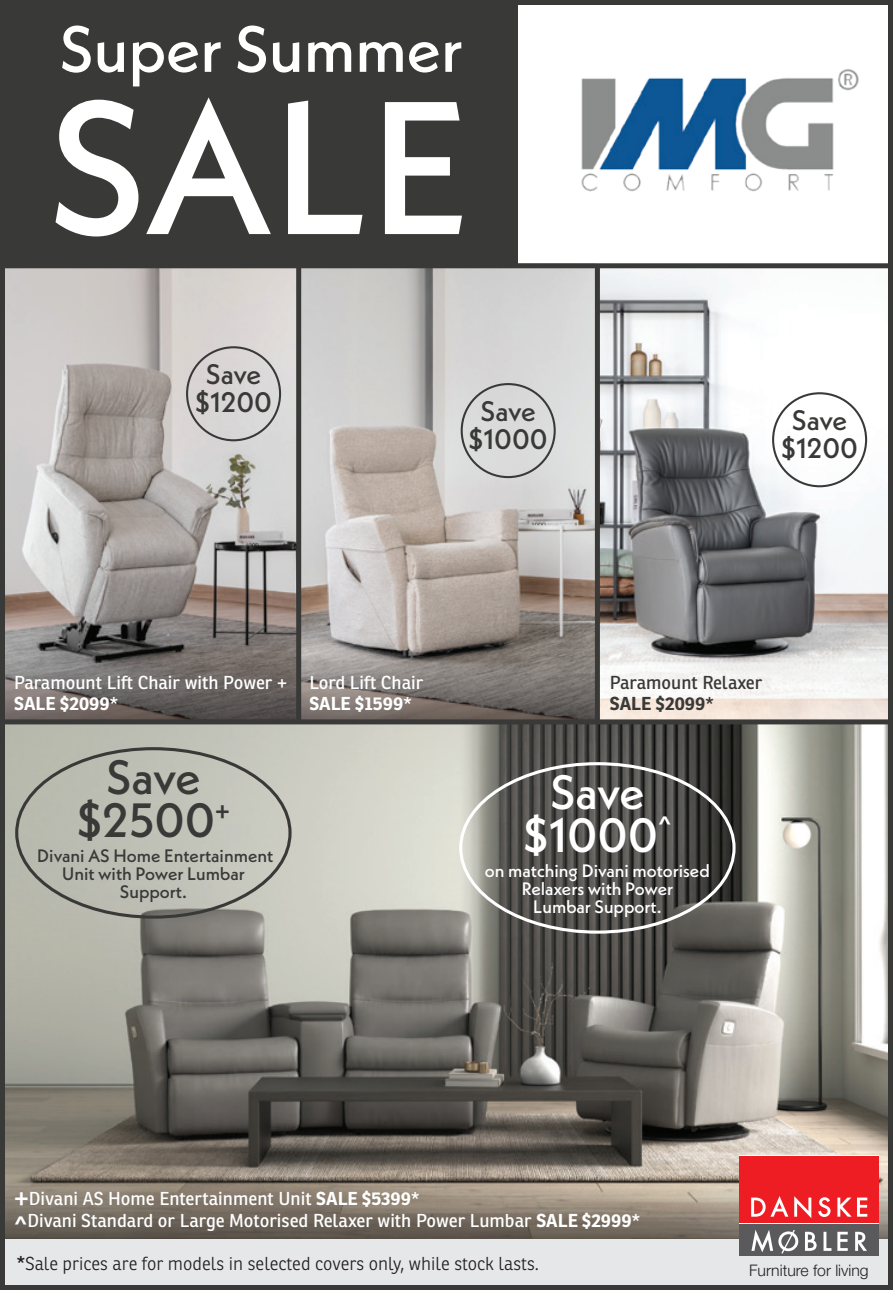
<style>
.page{position:relative;width:893px;height:1290px;background:#fff}
.page>*{position:absolute;margin:0;border:0;box-sizing:border-box;transform-origin:0 0}
.t1{font:500 188.5px "Neue Kabel";color:#fff}
.t2{font:500 65px "Neue Kabel";color:#fff}
.t3{font:500 48px "Neue Kabel";color:#fff}
.t4{font:500 48px "Neue Kabel";letter-spacing:-.01em;color:#393938}
.t5{font:500 28.25px "Neue Kabel";color:#393938}
.t6{font:18.25px "Ronnia";color:#fff}
.t7{font:300 18.25px "Ronnia";color:#231f20}
.t8{font:700 18.25px "Ronnia";color:#fff}
.t9{font:18.25px "Ronnia";color:#393938}
.t10{font:700 18.25px "Ronnia";color:#393938}
.t11{font:500 18px/18px "Neue Kabel";color:#fff;text-align:center}
.t12{font:500 18px/18px "Neue Kabel";color:#393938;text-align:center}
.t13{font:300 15.75px "Helvetica Neue LT Pro";color:#231f20}
.s1{font-family:"Helvetica Neue LT Pro";font-weight:500;font-size:22.5px}
.s2{font-family:"Neue Kabel";font-weight:500;font-size:28px}
.s3{font-weight:700}
</style>
<div class="page">
<img style="left:6px;top:724px;width:881px;height:447px">
<svg style="left:6px;top:1171px;width:881px;height:68px;background:#867b6e"></svg>
<img style="left:600px;top:268px;width:287px;height:386px">
<svg style="left:600px;top:654px;width:287px;height:65px"></svg>
<img style="left:301px;top:268px;width:294px;height:386px">
<svg style="left:301px;top:654px;width:294px;height:65px;background:#7e7773"></svg>
<img style="left:6px;top:268px;width:290px;height:386px">
<svg style="left:6px;top:654px;width:290px;height:65px;background:#6e6866"></svg>
<div style="left:4px;top:1239px;width:889px;height:51px;background:#e6e7e9"></div>
<div style="left:0;top:0;width:517px;height:266px;background:#393938"></div>
<img style="left:581px;top:69px;width:278px;height:123px">
<div style="left:186px;top:346px;width:95px;height:95px;border:2px solid #393938;border-radius:50%"></div>
<div style="left:461px;top:383px;width:95px;height:95px;border:2px solid #393938;border-radius:50%"></div>
<div style="left:772px;top:392px;width:95px;height:95px;border:2px solid #393938;border-radius:50%"></div>
<div style="left:739px;top:1155px;width:140px;height:67px;background:#ee1d23"></div>
<div style="left:739px;top:1224px;width:140px;height:32px;background:#5a5a5d"></div>
<svg style="left:751px;top:1196px;width:37px;height:20px"></svg>
<svg style="left:794px;top:1196px;width:17px;height:22px"></svg>
<svg style="left:818px;top:1197px;width:12px;height:20px"></svg>
<svg style="left:837px;top:1197px;width:30px;height:19px"></svg>
<svg style="left:751px;top:1230px;width:47px;height:23px"></svg>
<svg style="left:805px;top:1232px;width:12px;height:19px"></svg>
<svg style="left:823px;top:1232px;width:8px;height:19px"></svg>
<svg style="left:837px;top:1232px;width:11px;height:19px"></svg>
<svg style="left:855px;top:1232px;width:12px;height:19px"></svg>
<div style="left:0;top:0;width:893px;height:1290px;border:5px solid #393938"></div>
<div style="left:0;top:263px;width:893px;height:5px;background:#393938"></div>
<div style="left:0;top:719px;width:893px;height:5px;background:#393938"></div>
<div style="left:296px;top:265px;width:5px;height:458px;background:#393938"></div>
<div style="left:595px;top:265px;width:5px;height:458px;background:#393938"></div>
<p class="t2" style="left:59px;top:8px;width:405px">Super Summer</p>
<p class="t1" style="left:47px;top:48px;width:425px">SALE</p>
<p class="t5" style="left:206px;top:356px;width:57px">Save</p>
<p class="t5" style="left:195px;top:384px;width:78px">$1200</p>
<p class="t5" style="left:480px;top:393px;width:57px">Save</p>
<p class="t5" style="left:469px;top:421px;width:81px">$1000</p>
<p class="t5" style="left:792px;top:402px;width:57px">Save</p>
<p class="t5" style="left:781px;top:430px;width:78px">$1200</p>
<p class="t6" style="left:14px;top:671px;width:274px">Paramount Lift Chair with Power +</p>
<p class="t8" style="left:14px;top:692px;width:105px">SALE $2099<span class="s1">*</span></p>
<p class="t4" style="left:106px;top:747px;width:96px">Save</p>
<p class="t4" style="left:77px;top:789px;width:155px">$2500<sup>+</sup></p>
<p class="t12" style="left:37px;top:846px;width:237px">Divani AS Home Entertainment<br>Unit with Power Lumbar<br>Support.</p>
<p class="t6" style="left:309px;top:671px;width:116px">Lord Lift Chair</p>
<p class="t8" style="left:309px;top:692px;width:104px">SALE $1599<span class="s1">*</span></p>
<p class="t9" style="left:610px;top:671px;width:154px">Paramount Relaxer</p>
<p class="t10" style="left:610px;top:692px;width:105px">SALE $2099<span class="s1">*</span></p>
<p class="t3" style="left:550px;top:762px;width:96px">Save</p>
<p class="t3" style="left:523px;top:804px;width:150px">$1000<sup>^</sup></p>
<p class="t11" style="left:485px;top:861px;width:226px">on matching Divani motorised<br>Relaxers with Power<br>Lumbar Support.</p>
<p class="t6" style="left:14px;top:1187px;width:407px"><span class="s2">+</span>Divani AS Home Entertainment Unit <span class="s3">SALE $5399</span><span class="s1">*</span></p>
<p class="t6" style="left:14px;top:1209px;width:627px"><span class="s2">^</span>Divani Standard or Large Motorised Relaxer with Power Lumbar <span class="s3">SALE $2999</span><span class="s1">*</span></p>
<p class="t7" style="left:17px;top:1252px;width:524px"><span class="s1">*</span>Sale prices are for models in selected covers only, while stock lasts.</p>
<p class="t13" style="left:749px;top:1260px;width:121px">Furniture for living</p>
</div>
